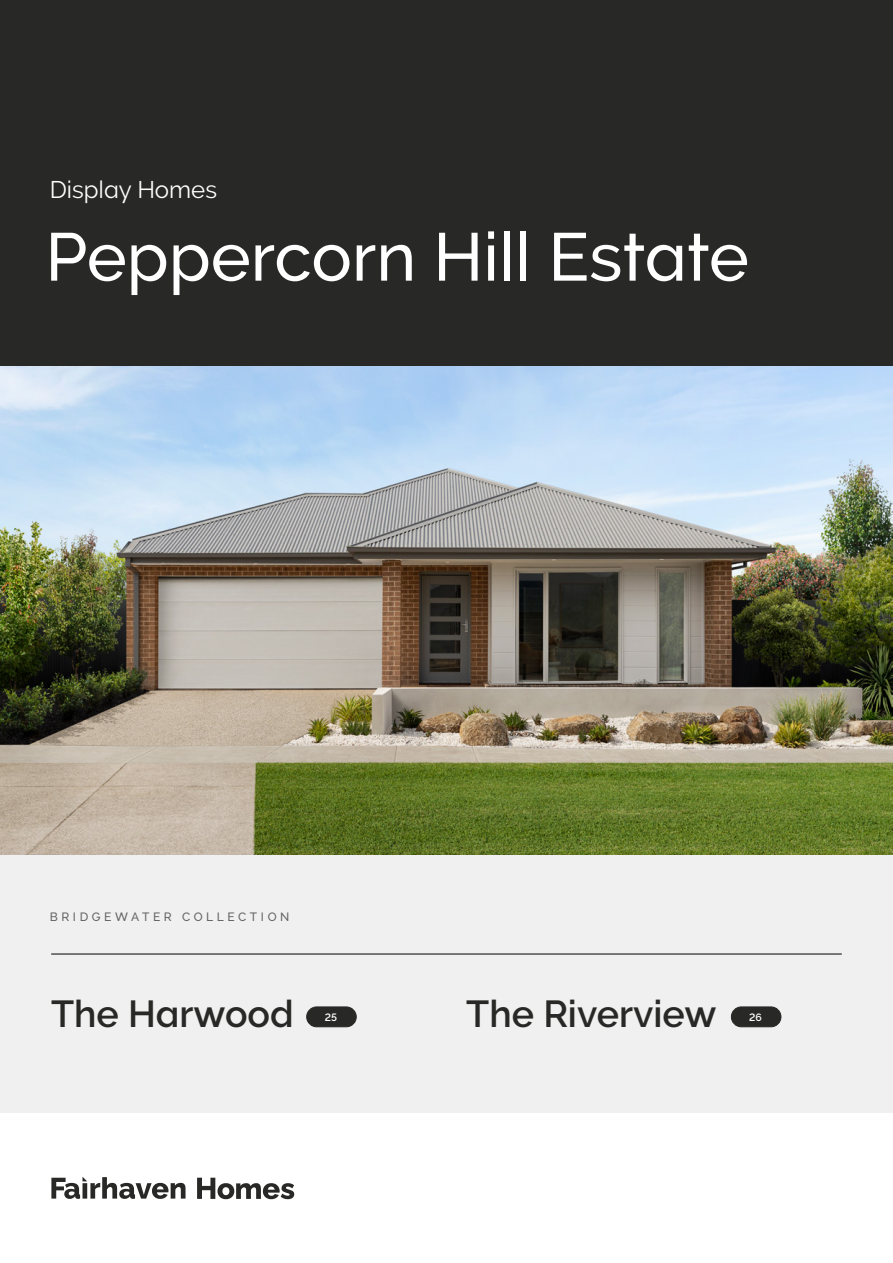
<style>
.page{position:relative;width:893px;height:1263px;background:#fff}
.page>*{position:absolute;margin:0;border:0;box-sizing:border-box;transform-origin:0 0}
.House_Design_Name{font:500 67.5px "Raleway";color:#fff}
.Intro_Heading{font:600 37.5px "Raleway";color:#282827}
.House_Design_Name-2{font:24px "Raleway";color:#fff}
.Collection_Name{font:500 12px "Raleway";letter-spacing:.3em;color:#646363}
.House_Size_Bubble_Large_Text{font:600 10.5px "Raleway";color:#fff}
</style>
<div class="page">
<div style="left:0;top:0;width:893px;height:367px;background:#282827"></div>
<div style="left:0;top:855px;width:893px;height:258px;background:#f0f0f0"></div>
<svg style="left:51px;top:1177px;width:243px;height:22px"></svg>
<img style="left:0;top:367px;width:893px;height:488px">
<div style="left:307px;top:1007px;width:49px;height:20px;background:#282827;border-radius:10px"></div>
<div style="left:306px;top:1007px;width:50px;height:20px;border:1px solid #282827;border-radius:10px"></div>
<hr style="left:51px;top:954px;width:791px;height:1px;background:#000">
<div style="left:731px;top:1007px;width:50px;height:20px;background:#282827;border-radius:10px"></div>
<div style="left:731px;top:1007px;width:50px;height:20px;border:1px solid #282827;border-radius:10px"></div>
<p class="House_Design_Name-2" style="left:50px;top:176px;width:169px">Display Homes</p>
<p class="House_Design_Name" style="left:45px;top:218px;width:705px">Peppercorn Hill Estate</p>
<p class="Collection_Name" style="left:50px;top:909px;width:241px">BRIDGEWATER COLLECTION</p>
<p class="Intro_Heading" style="left:51px;top:992px;width:244px">The Harwood</p>
<p class="House_Size_Bubble_Large_Text" style="left:325px;top:1011px;width:14px">25</p>
<p class="Intro_Heading" style="left:466px;top:992px;width:252px">The Riverview</p>
<p class="House_Size_Bubble_Large_Text" style="left:749px;top:1011px;width:14px">26</p>
</div>
